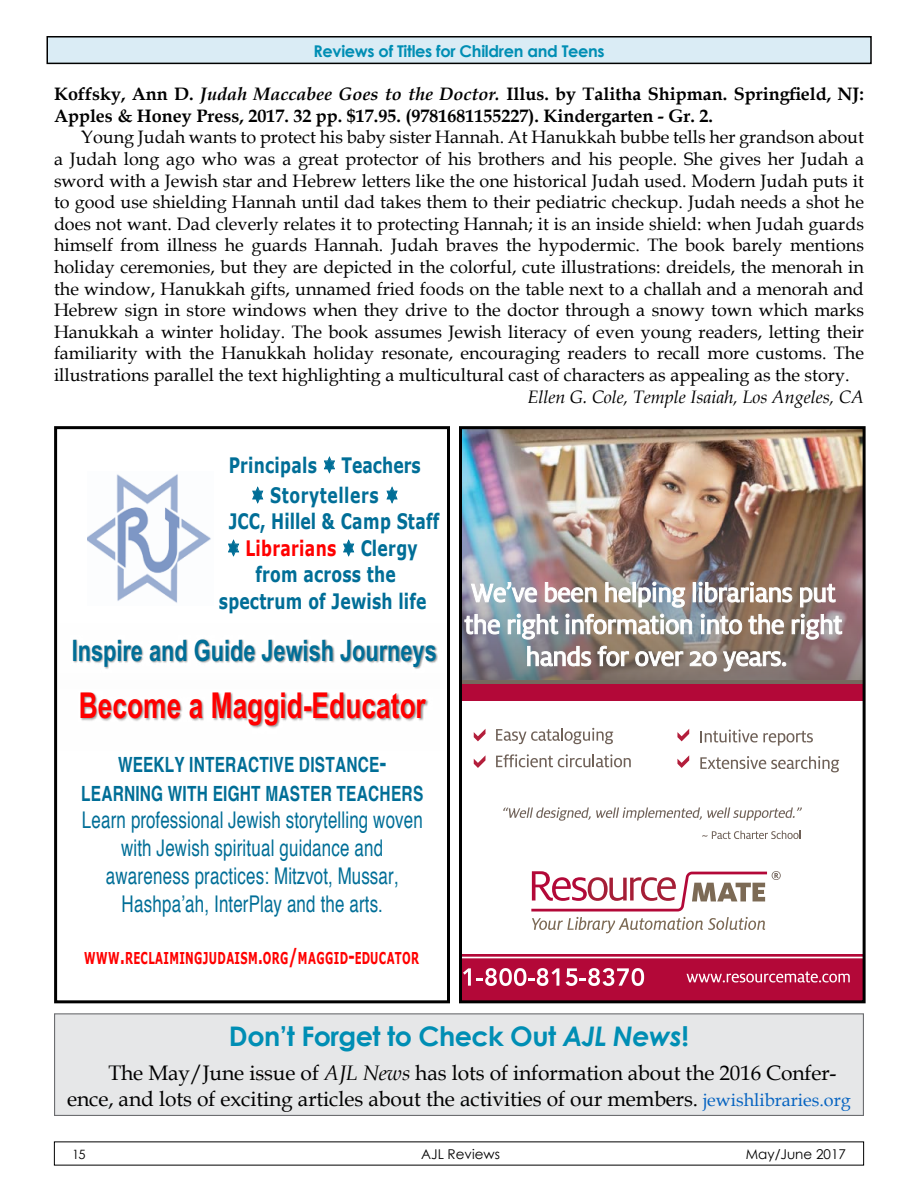
<style>
.page{position:relative;width:918px;height:1188px;background:#fff}
.page>*{position:absolute;margin:0;border:0;box-sizing:border-box;transform-origin:0 0}
.t1{font:700 35.7px "Arial";color:#f00;scale:.74 1}
.t2{font:700 29.55px "Arial";color:#006e97;scale:.74 1}
.t3{font:700 27px "Century Gothic";letter-spacing:-.02em;color:#008eb4}
.t4{font:22.95px/27.9px "Helvetica";letter-spacing:.01em;color:#006e97;text-align:center;scale:.74 1}
.t5{font:700 21.3px/30.2px "Verdana";letter-spacing:.01em;color:#006e97;text-align:center;scale:.73 1}
.t6{font:700 21.3px "Verdana";letter-spacing:.02em;color:#f00;scale:.73 1}
.t7{font:21px/25.2px "Book Antiqua";letter-spacing:-.005em;color:#000}
.t8{font:700 21px/28.8px "Helvetica";letter-spacing:.015em;color:#006e97;text-align:center;scale:.74 1}
.t9{font:18px/21.6px "Book Antiqua";color:#000;text-align:justify}
.t10{font:700 18px/21.6px "Book Antiqua";color:#000}
.t11{font:italic 18px "Book Antiqua";color:#000}
.t12{font:700 16.35px "Verdana";letter-spacing:.035em;color:#f00;scale:.63 1}
.t13{font:700 16.2px "Century Gothic";letter-spacing:-.02em;color:#008eb4}
.t14{font:13.5px "Century Gothic";color:#000}
.t15{font:12.9px "Century Gothic";color:#000}
.s1{font-style:italic}
.s2{color:#006e97}
.s3{font-size:26.55px}
.s4{font-size:21px}
.s5{font-size:18px;color:#0563c1}
</style>
<div class="page">
<div style="left:47px;top:37px;width:824px;height:26px;background:#daecf5"></div>
<div style="left:46px;top:36px;width:826px;height:28px;border:2px solid #000"></div>
<div style="left:55px;top:1014px;width:808px;height:101px;background:#e6e7e8"></div>
<div style="left:54px;top:1013px;width:810px;height:103px;border:1px solid #6d6e71"></div>
<img style="left:73px;top:639px;width:365px;height:30px">
<img style="left:81px;top:692px;width:348px;height:37px">
<img style="left:88px;top:474px;width:123px;height:129px">
<div style="left:54px;top:426px;width:396px;height:577px;border:3px solid #000"></div>
<div style="left:460px;top:954px;width:404px;height:48px;background:#b30838"></div>
<svg style="left:531px;top:871px;width:250px;height:62px"></svg>
<svg style="left:503px;top:807px;width:299px;height:14px"></svg>
<svg style="left:702px;top:831px;width:99px;height:8px"></svg>
<svg style="left:496px;top:728px;width:117px;height:16px"></svg>
<svg style="left:496px;top:754px;width:135px;height:13px"></svg>
<svg style="left:474px;top:729px;width:12px;height:12px"></svg>
<svg style="left:474px;top:755px;width:12px;height:13px"></svg>
<svg style="left:700px;top:730px;width:113px;height:16px"></svg>
<svg style="left:700px;top:756px;width:139px;height:16px"></svg>
<svg style="left:677px;top:729px;width:12px;height:12px"></svg>
<svg style="left:677px;top:755px;width:12px;height:13px"></svg>
<img style="left:463px;top:433px;width:399px;height:252px">
<div style="left:460px;top:685px;width:404px;height:16px;background:#b30838"></div>
<svg style="left:463px;top:968px;width:8px;height:18px"></svg>
<svg style="left:477px;top:968px;width:82px;height:18px"></svg>
<svg style="left:566px;top:968px;width:78px;height:18px"></svg>
<svg style="left:687px;top:972px;width:163px;height:11px"></svg>
<svg style="left:471px;top:582px;width:66px;height:23px"></svg>
<svg style="left:545px;top:582px;width:52px;height:20px"></svg>
<svg style="left:605px;top:582px;width:80px;height:26px"></svg>
<svg style="left:699px;top:582px;width:93px;height:21px"></svg>
<svg style="left:800px;top:584px;width:36px;height:23px"></svg>
<svg style="left:464px;top:614px;width:36px;height:20px"></svg>
<svg style="left:508px;top:614px;width:50px;height:26px"></svg>
<svg style="left:565px;top:614px;width:127px;height:20px"></svg>
<svg style="left:701px;top:614px;width:41px;height:20px"></svg>
<svg style="left:748px;top:614px;width:36px;height:20px"></svg>
<svg style="left:792px;top:614px;width:50px;height:26px"></svg>
<svg style="left:527px;top:646px;width:64px;height:20px"></svg>
<svg style="left:597px;top:646px;width:32px;height:20px"></svg>
<svg style="left:635px;top:651px;width:48px;height:15px"></svg>
<svg style="left:690px;top:651px;width:27px;height:15px"></svg>
<svg style="left:723px;top:651px;width:63px;height:20px"></svg>
<hr style="left:460px;top:957px;width:404px;height:1px;background:#fff">
<div style="left:459px;top:426px;width:407px;height:577px;border:3px solid #000"></div>
<svg style="left:324px;top:456px;width:11px;height:18px"></svg>
<svg style="left:252px;top:486px;width:11px;height:18px"></svg>
<svg style="left:386px;top:486px;width:12px;height:18px"></svg>
<svg style="left:228px;top:539px;width:11px;height:18px"></svg>
<svg style="left:343px;top:539px;width:11px;height:18px"></svg>
<p class="t13" style="left:314px;top:39px;width:293px">Reviews of Titles for Children and Teens</p>
<p class="t10" style="left:54px;top:83px;width:812px">Koffsky, Ann D. <span class="s1">Judah Maccabee Goes to the Doctor.</span> Illus. by Talitha Shipman. Springfield, NJ:<br>Apples &amp; Honey Press, 2017. 32 pp. $17.95. (9781681155227). Kindergarten - Gr. 2.</p>
<p class="t9" style="left:54px;top:126px;width:812px;text-indent:27px">Young Judah wants to protect his baby sister Hannah. At Hanukkah bubbe tells her grandson about a Judah long ago who was a great protector of his brothers and his people. She gives her Judah a sword with a Jewish star and Hebrew letters like the one historical Judah used. Modern Judah puts it to good use shielding Hannah until dad takes them to their pediatric checkup. Judah needs a shot he does not want. Dad cleverly relates it to protecting Hannah; it is an inside shield: when Judah guards himself from illness he guards Hannah. Judah braves the hypodermic. The book barely mentions holiday ceremonies, but they are depicted in the colorful, cute illustrations: dreidels, the menorah in the window, Hanukkah gifts, unnamed fried foods on the table next to a challah and a menorah and Hebrew sign in store windows when they drive to the doctor through a snowy town which marks Hanukkah a winter holiday. The book assumes Jewish literacy of even young readers, letting their familiarity with the Hanukkah holiday resonate, encouraging readers to recall more customs. The illustrations parallel the text highlighting a multicultural cast of characters as appealing as the story.</p>
<p class="t11" style="left:527px;top:384px;width:338px">Ellen G. Cole, Temple Isaiah, Los Angeles, CA</p>
<p class="t5" style="left:229px;top:449px;width:265px">Principals Teachers<br>Storytellers</p>
<p class="t5" style="left:229px;top:506px;width:290px">JCC, Hillel &amp; Camp Staff</p>
<p class="t6" style="left:246px;top:533px;width:237px">Librarians <span class="s2">Clergy</span></p>
<p class="t5" style="left:255px;top:559px;width:194px">from across the</p>
<p class="t5" style="left:219px;top:585px;width:286px">spectrum of Jewish life</p>
<h2 class="t2" style="left:72px;top:629px;width:495px">Inspire and Guide Jewish Journeys</h2>
<h1 class="t1" style="left:79px;top:680px;width:471px">Become a Maggid-Educator</h1>
<p class="t8" style="left:81px;top:750px;width:464px">WEEKLY INTERACTIVE DISTANCE<span class="s3">-<br></span>LEARNING WITH EIGHT MASTER TEACHERS</p>
<p class="t4" style="left:82px;top:807px;width:462px">Learn professional Jewish storytelling woven with Jewish spiritual guidance and awareness practices: Mitzvot, Mussar, Hashpa’ah, InterPlay and the arts.</p>
<p class="t12" style="left:84px;top:947px;width:533px">WWW<span class="s4">.</span>RECLAIMINGJUDAISM<span class="s4">.</span>ORG<span class="s4">/</span>MAGGID<span class="s4">-</span>EDUCATOR</p>
<h3 class="t3" style="left:229px;top:1016px;width:462px">Don’t Forget to Check Out <span class="s1">AJL News</span>!</h3>
<p class="t7" style="left:67px;top:1060px;width:785px;text-indent:41px">The May/June issue of <span class="s1">AJL News</span> has lots of information about the 2016 Confer&shy;ence, and lots of exciting articles about the activities of our members. <span class="s5">jewishlibraries.org</span></p>
<p class="t15" style="left:72px;top:1145px;width:15px">15</p>
<p class="t14" style="left:421px;top:1144px;width:80px">AJL Reviews</p>
<p class="t14" style="left:746px;top:1144px;width:102px">May/June 2017</p>
</div>
